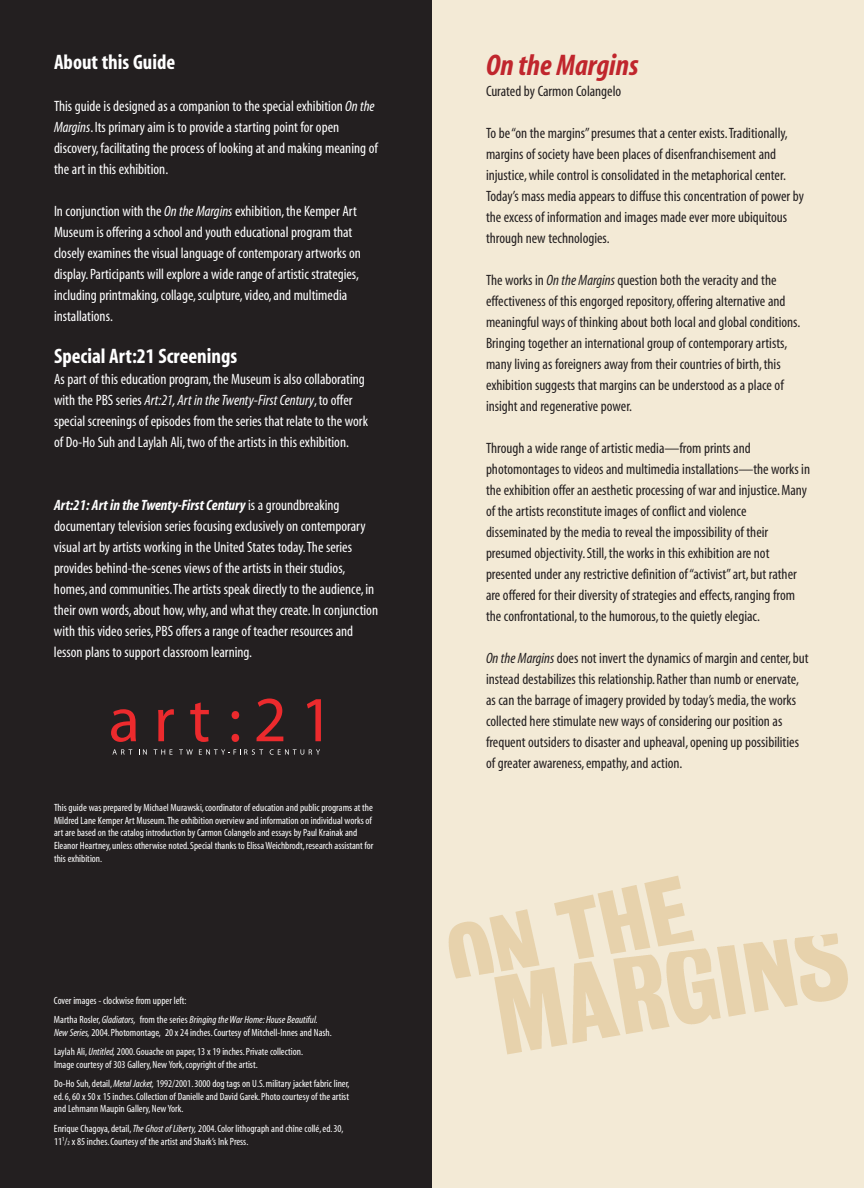
<style>
.page{position:relative;width:864px;height:1188px;background:#fff}
.page>*{position:absolute;margin:0;border:0;box-sizing:border-box;transform-origin:0 0}
.t1{font:italic 700 condensed 30px "Myriad";color:#c0262d}
.t2{font:700 condensed 21px "Myriad";color:#fff}
.t3{font:condensed 15px/21px "Myriad";color:#231f20}
.t4{font:condensed 15px/21px "Myriad";color:#fff}
.t5{font:condensed 10.5px/12.6px "Myriad";color:#fff}
.s1{font-style:italic}
.s2{font-weight:700;font-style:italic}
.s3{font-size:6.3px}
</style>
<div class="page">
<div style="left:0;top:0;width:432px;height:1188px;background:#231f20"></div>
<div style="left:432px;top:0;width:432px;height:1188px;background:#f3ead6"></div>
<svg style="left:179px;top:749px;width:14px;height:6px"></svg>
<svg style="left:154px;top:749px;width:19px;height:6px"></svg>
<svg style="left:139px;top:749px;width:8px;height:6px"></svg>
<svg style="left:112px;top:749px;width:20px;height:6px"></svg>
<svg style="left:270px;top:749px;width:50px;height:6px"></svg>
<svg style="left:199px;top:749px;width:64px;height:6px"></svg>
<svg style="left:307px;top:699px;width:14px;height:42px"></svg>
<svg style="left:257px;top:699px;width:26px;height:42px"></svg>
<svg style="left:232px;top:711px;width:7px;height:31px"></svg>
<svg style="left:190px;top:702px;width:19px;height:40px"></svg>
<svg style="left:158px;top:709px;width:16px;height:32px"></svg>
<svg style="left:111px;top:709px;width:25px;height:33px"></svg>
<img style="left:448px;top:875px;width:400px;height:180px">
<h2 class="t2" style="left:54px;top:54px;width:123px">About this Guide</h2>
<p class="t4" style="left:54px;top:96px;width:325px">This guide is designed as a companion to the special exhibition <span class="s1">On the Margins</span>.Its primary aim is to provide a starting point for open discovery, facilitating the process of looking at and making meaning of the art in this exhibition.</p>
<p class="t4" style="left:54px;top:201px;width:308px">In conjunction with the <span class="s1">On the Margins</span> exhibition, the Kemper Art Museum is offering a school and youth educational program that closely examines the visual language of contemporary artworks on display.Participants will explore a wide range of artistic strategies, including printmaking, collage, sculpture, video, and multimedia installations.</p>
<h2 class="t2" style="left:54px;top:348px;width:185px">Special Art:21 Screenings</h2>
<p class="t4" style="left:54px;top:369px;width:315px">As part of this education program, the Museum is also collaborating with the PBS series <span class="s1">Art:21, Art in the Twenty-First Century</span>, to offer special screenings of episodes from the series that relate to the work of Do-Ho Suh and Laylah Ali, two of the artists in this exhibition.</p>
<p class="t4" style="left:54px;top:495px;width:326px"><span class="s2">Art:21: Art in the Twenty-First Century</span> is a groundbreaking documentary television series focusing exclusively on contemporary visual art by artists working in the United States today.The series provides behind-the-scenes views of the artists in their studios, homes, and communities.The artists speak directly to the audience, in their own words, about how, why, and what they create.In conjunction with this video series, PBS offers a range of teacher resources and lesson plans to support classroom learning.</p>
<p class="t5" style="left:54px;top:802px;width:321px">This guide was prepared by Michael Murawski, coordinator of education and public programs at the Mildred Lane Kemper Art Museum.The exhibition overview and information on individual works of art are based on the catalog introduction by Carmon Colangelo and essays by Paul Krainak and Eleanor Heartney, unless otherwise noted.Special thanks to Elissa Weichbrodt, research assistant for this exhibition.</p>
<p class="t5" style="left:54px;top:992px;width:265px;line-height:19.4px">Cover images - clockwise from upper left:<br>Martha Rosler, <span class="s1">Gladiators,</span> from the series <span class="s1">Bringing the War Home: House Beautiful.</span></p>
<p class="t5" style="left:54px;top:1024px;width:279px;line-height:19.4px"><span class="s1">New Series,</span> 2004.Photomontage, 20 x 24 inches.Courtesy of Mitchell-Innes and Nash.<br>Laylah Ali,<span class="s1">Untitled,</span> 2000.Gouache on paper, 13 x 19 inches.Private collection.</p>
<p class="t5" style="left:54px;top:1056px;width:297px;line-height:19.4px">Image courtesy of 303 Gallery, New York, copyright of the artist.<br>Do-Ho Suh,detail,<span class="s1">Metal Jacket,</span> 1992/2001.3000 dog tags on U.S.military jacket fabric liner,</p>
<p class="t5" style="left:54px;top:1091px;width:297px">ed.6, 60 x 50 x 15 inches.Collection of Danielle and David Garek.Photo courtesy of the artist and Lehmann Maupin Gallery,New York.</p>
<p class="t5" style="left:54px;top:1123px;width:291px">Enrique Chagoya, detail,<span class="s1">The Ghost of Liberty,</span> 2004.Color lithograph and chîne collé, ed.30,<br>11<sup>1</sup>/<span class="s3">2</span> x 85 inches.Courtesy of the artist and Shark’s Ink Press.</p>
<h1 class="t1" style="left:486px;top:55px;width:154px">On the Margins</h1>
<p class="t3" style="left:486px;top:82px;width:137px">Curated by Carmon Colangelo</p>
<p class="t3" style="left:486px;top:124px;width:319px">To be “on the margins”presumes that a center exists.Traditionally, margins of society have been places of disenfranchisement and injustice, while control is consolidated in the metaphorical center.<br>Today’s mass media appears to diffuse this concentration of power by the excess of information and images made ever more ubiquitous through new technologies.</p>
<p class="t3" style="left:486px;top:271px;width:316px">The works in <span class="s1">On the Margins</span> question both the veracity and the effectiveness of this engorged repository, offering alternative and meaningful ways of thinking about both local and global conditions.<br>Bringing together an international group of contemporary artists, many living as foreigners away from their countries of birth, this exhibition suggests that margins can be understood as a place of insight and regenerative power.</p>
<p class="t3" style="left:486px;top:439px;width:326px">Through a wide range of artistic media—from prints and photomontages to videos and multimedia installations—the works in the exhibition offer an aesthetic processing of war and injustice.Many of the artists reconstitute images of conflict and violence disseminated by the media to reveal the impossibility of their presumed objectivity.Still, the works in this exhibition are not presented under any restrictive definition of “activist”art, but rather are offered for their diversity of strategies and effects, ranging from the confrontational, to the humorous, to the quietly elegiac.</p>
<p class="t3" style="left:486px;top:649px;width:324px"><span class="s1">On the Margins</span> does not invert the dynamics of margin and center, but instead destabilizes this relationship.Rather than numb or enervate, as can the barrage of imagery provided by today’s media, the works collected here stimulate new ways of considering our position as frequent outsiders to disaster and upheaval, opening up possibilities of greater awareness, empathy, and action.</p>
</div>
